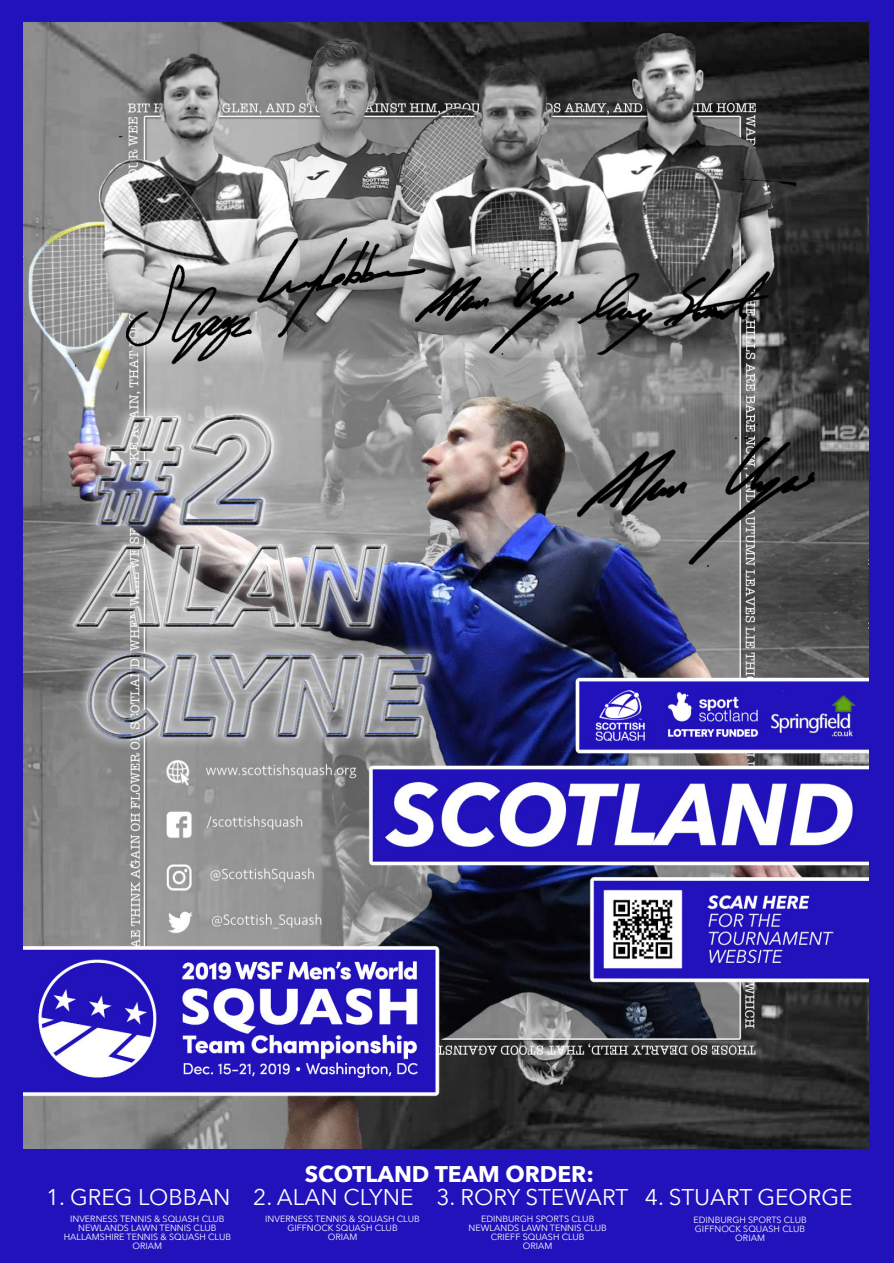
<style>
.page{position:relative;width:894px;height:1263px;background:#fff}
.page>*{position:absolute;margin:0;border:0;box-sizing:border-box;transform-origin:0 0}
.t1{font:22.65px "Avenir Next";color:#fff}
.t2{font:700 22.65px "Avenir Next";color:#fff}
.t3{font:9px/9px "Avenir Next";color:#fff;text-align:center}
</style>
<div class="page">
<div style="left:0;top:0;width:893px;height:1263px;background:#2212bb"></div>
<img style="left:23px;top:23px;width:845px;height:1126px">
<h1 class="t2" style="left:305px;top:1159px;width:290px">SCOTLAND TEAM ORDER:</h1>
<h1 class="t1" style="left:46px;top:1182px;width:807px">1. GREG LOBBAN 2. ALAN CLYNE 3. RORY STEWART 4. STUART GEORGE</h1>
<p class="t3" style="left:64px;top:1215px;width:169px">INVERNESS TENNIS &amp; SQUASH CLUB<br>NEWLANDS LAWN TENNIS CLUB<br>HALLAMSHIRE TENNIS &amp; SQUASH CLUB<br>ORIAM</p>
<p class="t3" style="left:468px;top:1215px;width:140px">EDINBURGH SPORTS CLUB<br>NEWLANDS LAWN TENNIS CLUB<br>CRIEFF SQUASH CLUB<br>ORIAM</p>
<p class="t3" style="left:693px;top:1216px;width:115px">EDINBURGH SPORTS CLUB<br>GIFFNOCK SQUASH CLUB<br>ORIAM</p>
<p class="t3" style="left:265px;top:1215px;width:156px">INVERNESS TENNIS &amp; SQUASH CLUB<br>GIFFNOCK SQUASH CLUB<br>ORIAM</p>
</div>
